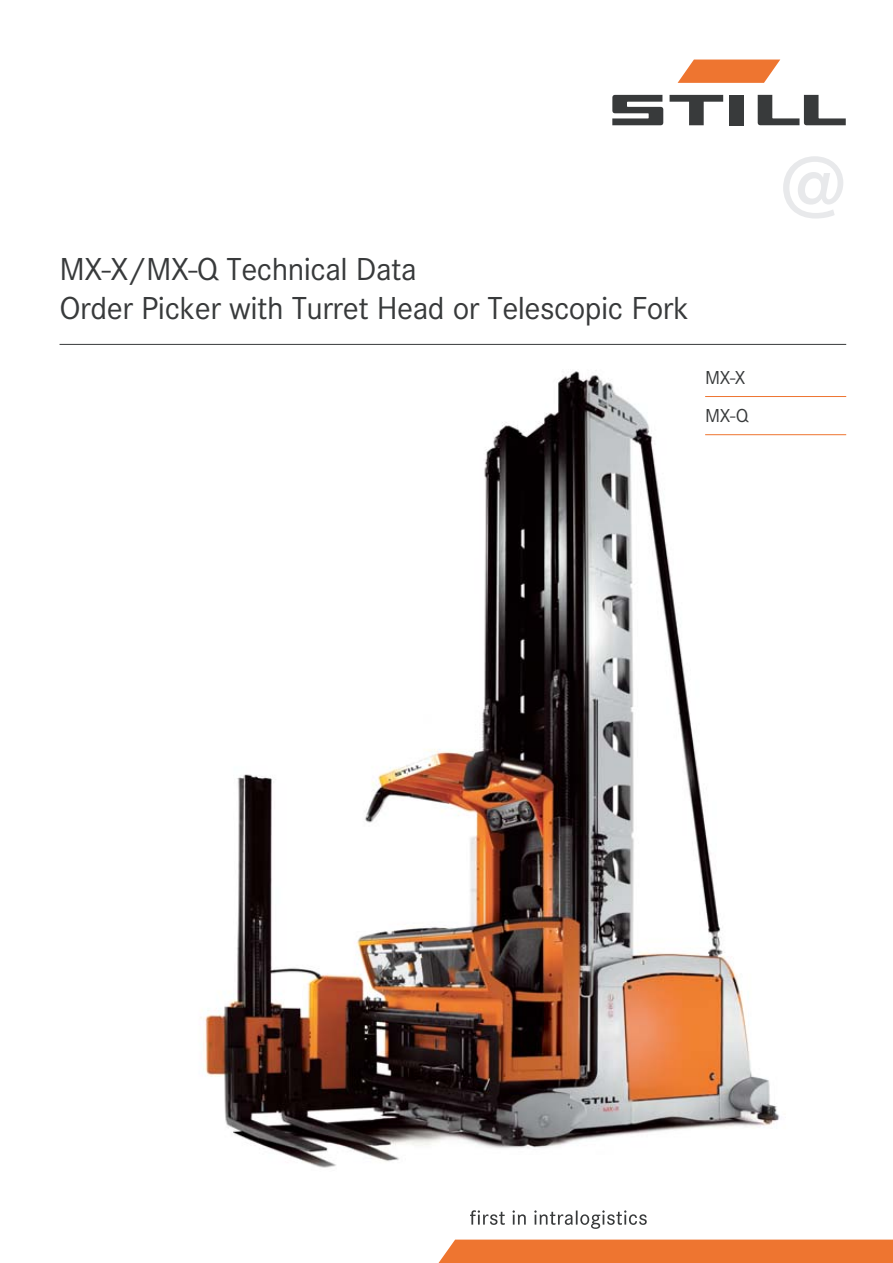
<style>
.page{position:relative;width:893px;height:1263px;background:#fff}
.page>*{position:absolute;margin:0;border:0;box-sizing:border-box;transform-origin:0 0}
.t1{font:600 90px "Corporate S";color:#e8e9eb}
.t2{font:33px/39px "Corporate S";letter-spacing:-.015em;color:#383a3b}
.t3{font:19.5px/38.2px "Corporate S";color:#383a3b}
</style>
<div class="page">
<img style="left:164px;top:343px;width:663px;height:825px">
<svg style="left:470px;top:1210px;width:177px;height:19px"></svg>
<div style="left:438px;top:1239px;width:455px;height:24px;background:#ee7530"></div>
<svg style="left:670px;top:95px;width:53px;height:30px"></svg>
<div style="left:730px;top:95px;width:14px;height:30px;background:#383a3b"></div>
<svg style="left:612px;top:95px;width:51px;height:30px"></svg>
<svg style="left:758px;top:95px;width:88px;height:30px"></svg>
<svg style="left:678px;top:60px;width:102px;height:23px;background:#f08a50"></svg>
<hr style="left:705px;top:396px;width:141px;height:1px;background:#ee7530">
<hr style="left:705px;top:434px;width:141px;height:1px;background:#ee7530">
<hr style="left:60px;top:344px;width:786px;height:1px;background:#383a3b">
<p class="t2" style="left:60px;top:251px;width:631px">MX-X/MX-Q Technical Data<br>Order Picker with Turret Head or Telescopic Fork</p>
<p class="t3" style="left:705px;top:359px;width:45px">MX-X<br>MX-Q</p>
<h1 class="t1" style="left:780px;top:152px;width:67px">@</h1>
</div>
